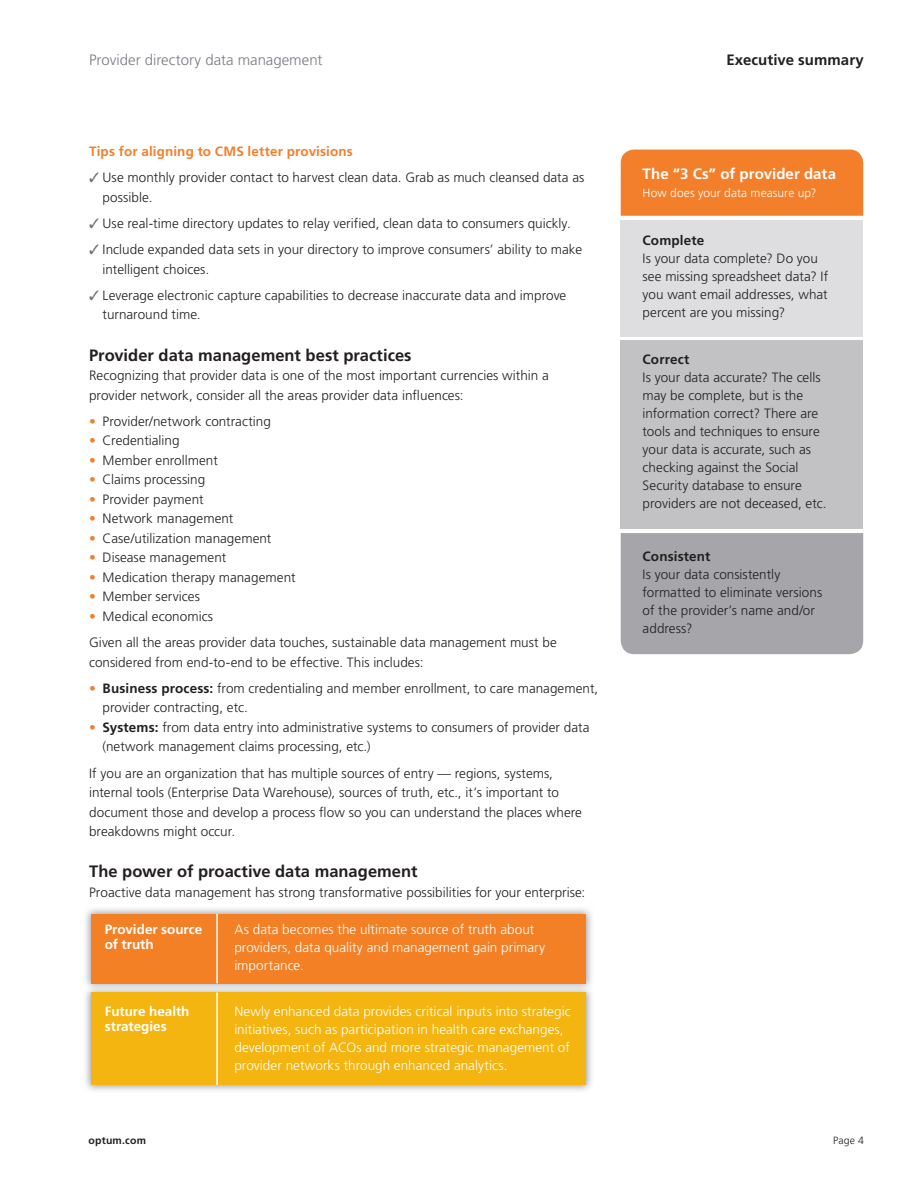
<style>
.page{position:relative;width:918px;height:1188px;background:#fff}
.page>*{position:absolute;margin:0;border:0;box-sizing:border-box;transform-origin:0 0}
.t1{font:700 16.5px "Frutiger LT Std";color:#231f20}
.t2{font:300 15px "Frutiger LT Std";color:#787d83}
.t3{font:700 15px "Frutiger LT Std";letter-spacing:.005em;color:#fff}
.t4{font:700 15px "Frutiger LT Std";letter-spacing:.005em;color:#231f20}
.t5{font:300 13.5px/18px "Frutiger LT Std";color:#231f20}
.t6{font:300 13.5px/18px "Frutiger LT Std";letter-spacing:.005em;color:#fff}
.t7{font:700 13.5px/15px "Frutiger LT Std";color:#fff}
.t8{font:700 13.5px "Frutiger LT Std";letter-spacing:.01em;color:#f47f2a}
.t9{font:700 13.5px "Frutiger LT Std";letter-spacing:.01em;color:#231f20}
.t10{font:300 12px "Frutiger LT Std";letter-spacing:.005em;color:#fff}
.t11{font:700 10.5px "Frutiger LT Std";letter-spacing:.02em;color:#231f20}
.t12{font:300 10.5px "Frutiger LT Std";color:#231f20}
.s1{color:#717074}
.s2{color:#f47f2a}
.s3{font-weight:700}
</style>
<div class="page">
<div style="left:621px;top:150px;width:242px;height:66px;background:#f47f2a"></div>
<div style="left:621px;top:220px;width:242px;height:116px;background:#dedee1"></div>
<div style="left:621px;top:340px;width:242px;height:189px;background:#c2c2c5"></div>
<div style="left:621px;top:533px;width:242px;height:121px;background:#a6a6aa"></div>
<img style="left:85px;top:908px;width:507px;height:76px">
<div style="left:91px;top:914px;width:495px;height:69px;background:#f48026"></div>
<img style="left:85px;top:992px;width:507px;height:99px">
<div style="left:91px;top:993px;width:495px;height:92px;background:#f4b511"></div>
<hr style="left:216px;top:914px;width:2px;height:69px;background:#fff">
<hr style="left:216px;top:993px;width:2px;height:92px;background:#fff">
<p class="t2" style="left:89px;top:52px;width:235px">Provider directory data management</p>
<p class="t4" style="left:726px;top:51px;width:139px">Executive summary</p>
<p class="t8" style="left:89px;top:143px;width:265px">Tips for aligning to CMS letter provisions</p>
<p class="t5" style="left:103px;top:168px;width:483px;line-height:19.5px;text-indent:-14px"><span class="s1">✓</span> Use monthly provider contact to harvest clean data. Grab as much cleansed data as possible.</p>
<p class="t5" style="left:89px;top:214px;width:483px"><span class="s1">✓</span> Use real-time directory updates to relay verified, clean data to consumers quickly.</p>
<p class="t5" style="left:103px;top:240px;width:481px;line-height:19.5px;text-indent:-14px"><span class="s1">✓</span> Include expanded data sets in your directory to improve consumers’ ability to make intelligent choices.</p>
<p class="t5" style="left:103px;top:286px;width:465px;line-height:19.5px;text-indent:-14px"><span class="s1">✓</span> Leverage electronic capture capabilities to decrease inaccurate data and improve turnaround time.</p>
<p class="t1" style="left:89px;top:345px;width:324px">Provider data management best practices</p>
<p class="t5" style="left:89px;top:366px;width:461px;line-height:19.5px">Recognizing that provider data is one of the most important currencies within a provider network, consider all the areas provider data influences:</p>
<p class="t5" style="left:89px;top:412px;width:183px"><span class="s2">•</span> Provider/network contracting</p>
<p class="t5" style="left:89px;top:432px;width:92px"><span class="s2">•</span> Credentialing</p>
<p class="t5" style="left:89px;top:451px;width:130px"><span class="s2">•</span> Member enrollment</p>
<p class="t5" style="left:89px;top:471px;width:118px"><span class="s2">•</span> Claims processing</p>
<p class="t5" style="left:89px;top:490px;width:116px"><span class="s2">•</span> Provider payment</p>
<p class="t5" style="left:89px;top:510px;width:146px"><span class="s2">•</span> Network management</p>
<p class="t5" style="left:89px;top:529px;width:184px"><span class="s2">•</span> Case/utilization management</p>
<p class="t5" style="left:89px;top:549px;width:139px"><span class="s2">•</span> Disease management</p>
<p class="t5" style="left:89px;top:568px;width:208px"><span class="s2">•</span> Medication therapy management</p>
<p class="t5" style="left:89px;top:588px;width:112px"><span class="s2">•</span> Member services</p>
<p class="t5" style="left:89px;top:603px;width:469px;line-height:26.2px"><span class="s2">•</span> Medical economics<br>Given all the areas provider data touches, sustainable data management must be</p>
<p class="t5" style="left:89px;top:653px;width:336px">considered from end-to-end to be effective. This includes:</p>
<p class="t5" style="left:103px;top:679px;width:497px;line-height:19.5px;text-indent:-14px"><span class="s2">•</span> <span class="s3">Business process:</span> from credentialing and member enrollment, to care management, provider contracting, etc.</p>
<p class="t5" style="left:103px;top:718px;width:488px;line-height:19.5px;text-indent:-14px"><span class="s2">•</span> <span class="s3">Systems:</span> from data entry into administrative systems to consumers of provider data (network management claims processing, etc.)</p>
<p class="t5" style="left:89px;top:763px;width:494px;line-height:19.5px">If you are an organization that has multiple sources of entry — regions, systems, internal tools (Enterprise Data Warehouse), sources of truth, etc., it’s important to document those and develop a process flow so you can understand the places where breakdowns might occur.</p>
<p class="t1" style="left:89px;top:862px;width:330px">The power of proactive data management</p>
<p class="t5" style="left:89px;top:883px;width:498px">Proactive data management has strong transformative possibilities for your enterprise:</p>
<p class="t7" style="left:105px;top:922px;width:99px">Provider source of truth</p>
<p class="t7" style="left:105px;top:1004px;width:86px">Future health strategies</p>
<p class="t6" style="left:234px;top:921px;width:312px">As data becomes the ultimate source of truth about providers, data quality and management gain primary importance.</p>
<p class="t6" style="left:234px;top:1002px;width:338px">Newly enhanced data provides critical inputs into strategic initiatives, such as participation in health care exchanges, development of ACOs and more strategic management of provider networks through enhanced analytics.</p>
<p class="t3" style="left:643px;top:165px;width:195px">The “3 Cs” of provider data</p>
<p class="t10" style="left:643px;top:187px;width:175px">How does your data measure up?</p>
<p class="t9" style="left:643px;top:232px;width:63px">Complete</p>
<p class="t5" style="left:643px;top:249px;width:187px">Is your data complete? Do you see missing spreadsheet data? If you want email addresses, what percent are you missing?</p>
<p class="t9" style="left:643px;top:352px;width:48px">Correct</p>
<p class="t5" style="left:643px;top:369px;width:185px">Is your data accurate? The cells may be complete, but is the information correct? There are tools and techniques to ensure your data is accurate, such as checking against the Social<br>Security database to ensure providers are not deceased, etc.</p>
<p class="t9" style="left:643px;top:548px;width:69px">Consistent</p>
<p class="t5" style="left:643px;top:565px;width:181px">Is your data consistently formatted to eliminate versions of the provider’s name and/or address?</p>
<p class="t11" style="left:89px;top:1134px;width:59px">optum.com</p>
<p class="t12" style="left:833px;top:1134px;width:32px">Page 4</p>
</div>
